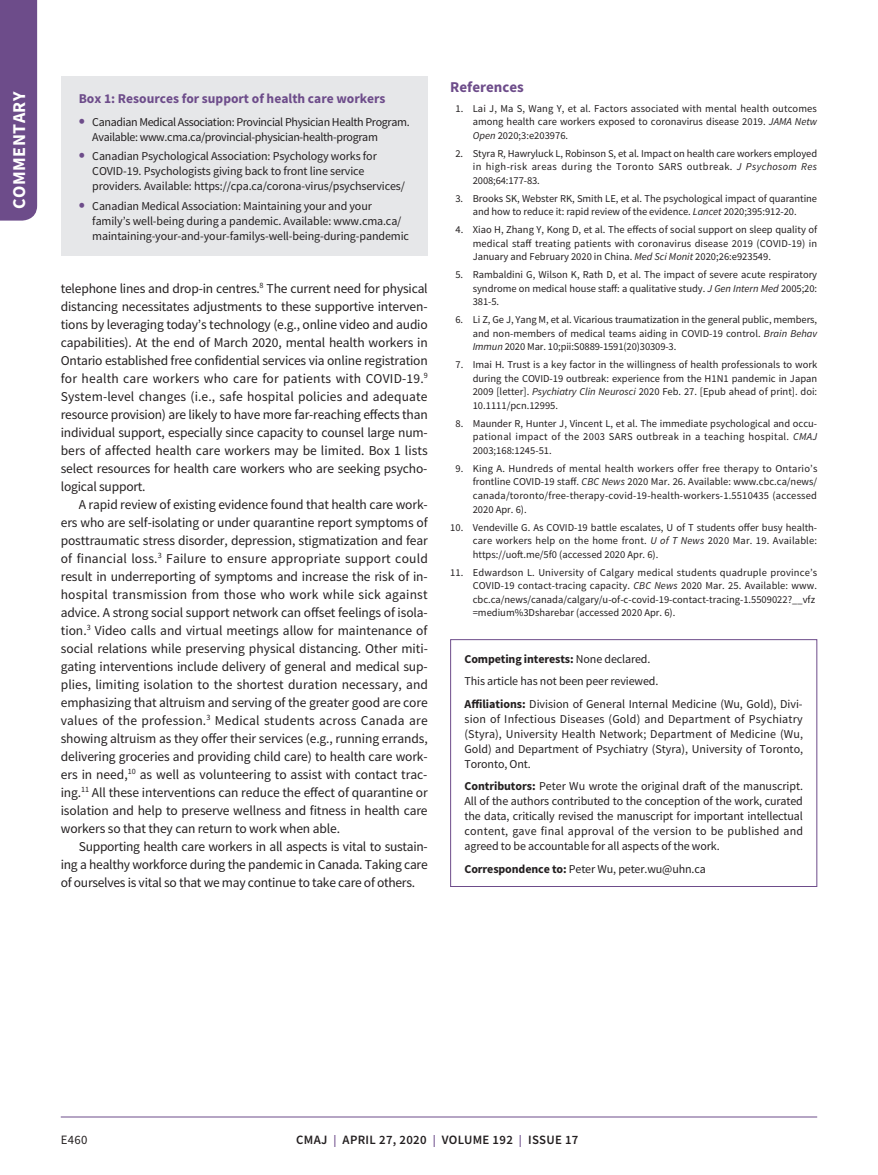
<style>
.page{position:relative;width:878px;height:1175px;background:#fff}
.page>*{position:absolute;margin:0;border:0;box-sizing:border-box;transform-origin:0 0}
.t1{font:700 18px "Source Sans Pro";letter-spacing:.025em;color:#fff}
.t2{font:700 15px "Source Sans Pro";color:#6d4c8a}
.t3{font:13.5px/18px "Source Sans Pro";letter-spacing:-.01em;color:#231f20;text-align:justify}
.t4{font:700 13.5px "Source Sans Pro";color:#6d4c8a}
.t5{font:600 12.75px "Source Sans Pro";letter-spacing:.025em;color:#231f20}
.t6{font:12.75px "Source Sans Pro";color:#231f20}
.t7{font:12px/15px "Source Sans Pro";letter-spacing:-.01em;color:#231f20}
.t8{font:12px/15px "Source Sans Pro";letter-spacing:-.03em;color:#231f20}
.t9{font:10.5px/13.5px "Source Sans Pro";color:#231f20;text-align:justify}
.s1{font-weight:700;font-size:18px;color:#6d4c8a}
.s2{font-style:italic}
.s3{font-weight:700}
.s4{font-size:12px;color:#6d4c8a}
</style>
<div class="page">
<div style="left:0;top:0;width:37px;height:220px;background:#6d4c8a"></div>
<hr style="left:61px;top:1116px;width:756px;height:1px;background:#6d4c8a">
<div style="left:450px;top:639px;width:367px;height:247px;border:1px solid #6d4c8a"></div>
<div style="left:61px;top:76px;width:367px;height:180px;background:#e6e7e9"></div>
<h1 class="t1" style="left:7px;top:208px;width:119px;rotate:-90deg">COMMENTARY</h1>
<p class="t4" style="left:79px;top:90px;width:308px">Box 1: Resources for support of health care workers</p>
<p class="t8" style="left:92px;top:114px;width:319px;text-indent:-14px"><span class="s1">•</span> Canadian Medical Association: Provincial Physician Health Program.<br>Available: www.cma.ca/provincial-physician-health-program</p>
<p class="t7" style="left:92px;top:149px;width:314px;text-indent:-14px"><span class="s1">•</span> Canadian Psychological Association: Psychology works for<br>COVID-19. Psychologists giving back to front line service providers. Available: https://cpa.ca/corona-virus/psychservices/</p>
<p class="t7" style="left:92px;top:198px;width:318px;text-indent:-14px"><span class="s1">•</span> Canadian Medical Association: Maintaining your and your family’s well-being during a pandemic. Available: www.cma.ca/ maintaining-your-and-your-familys-well-being-during-pandemic</p>
<p class="t3" style="left:61px;top:279px;width:368px">telephone lines and drop-in centres.<sup>8</sup> The current need for physical distancing necessitates adjustments to these supportive interven&shy;tions by leveraging today’s technology (e.g., online video and audio capabilities). At the end of March 2020, mental health workers in Ontario established free confidential services via online registration for health care workers who care for patients with COVID-19.<sup>9<br></sup>System-level changes (i.e., safe hospital policies and adequate resource provision) are likely to have more far-reaching effects than individual support, especially since capacity to counsel large num&shy;bers of affected health care workers may be limited. Box 1 lists select resources for health care workers who are seeking psycho&shy;logical support.</p>
<p class="t3" style="left:61px;top:495px;width:369px;text-indent:18px">A rapid review of existing evidence found that health care work&shy;ers who are self-isolating or under quarantine report symptoms of posttraumatic stress disorder, depression, stigmatization and fear of financial loss.<sup>3</sup> Failure to ensure appropriate support could result in underreporting of symptoms and increase the risk of in&shy;hospital transmission from those who work while sick against advice. A strong social support network can offset feelings of isola&shy;tion.<sup>3</sup> Video calls and virtual meetings allow for maintenance of social relations while preserving physical distancing. Other miti&shy;gating interventions include delivery of general and medical sup&shy;plies, limiting isolation to the shortest duration necessary, and emphasizing that altruism and serving of the greater good are core values of the profession.<sup>3</sup> Medical students across Canada are showing altruism as they offer their services (e.g., running errands, delivering groceries and providing child care) to health care work&shy;ers in need,<sup>10</sup> as well as volunteering to assist with contact trac&shy;ing.<sup>11</sup> All these interventions can reduce the effect of quarantine or isolation and help to preserve wellness and fitness in health care workers so that they can return to work when able.</p>
<p class="t3" style="left:61px;top:837px;width:368px;text-indent:18px">Supporting health care workers in all aspects is vital to sustain&shy;ing a healthy workforce during the pandemic in Canada. Taking care of ourselves is vital so that we may continue to take care of others.</p>
<h2 class="t2" style="left:450px;top:77px;width:75px">References</h2>
<p class="t9" style="left:473px;top:101px;width:346px;text-indent:-17px">1. Lai J, Ma S, Wang Y, et al. Factors associated with mental health outcomes among health care workers exposed to coronavirus disease 2019. <span class="s2">JAMA Netw Open</span> 2020;3:e203976.</p>
<p class="t9" style="left:473px;top:146px;width:346px;text-indent:-17px">2. Styra R, Hawryluck L, Robinson S, et al. Impact on health care workers employed in high-risk areas during the Toronto SARS outbreak. <span class="s2">J Psychosom Res </span>2008;64:177-83.</p>
<p class="t9" style="left:455px;top:191px;width:363px;text-align:center">3. Brooks SK, Webster RK, Smith LE, et al. The psychological impact of quarantine and how to reduce it: rapid review of the evidence. <span class="s2">Lancet</span> 2020;395:912-20.</p>
<p class="t9" style="left:473px;top:223px;width:346px;text-indent:-17px">4. Xiao H, Zhang Y, Kong D, et al. The effects of social support on sleep quality of medical staff treating patients with coronavirus disease 2019 (COVID-19) in January and February 2020 in China. <span class="s2">Med Sci Monit</span> 2020;26:e923549.</p>
<p class="t9" style="left:473px;top:268px;width:346px;text-indent:-17px">5. Rambaldini G, Wilson K, Rath D, et al. The impact of severe acute respiratory syndrome on medical house staff: a qualitative study. <span class="s2">J Gen Intern Med</span> 2005;20:<br>381-5.</p>
<p class="t9" style="left:473px;top:313px;width:346px;text-indent:-17px">6. Li Z, Ge J, Yang M, et al. Vicarious traumatization in the general public, members, and non-members of medical teams aiding in COVID-19 control. <span class="s2">Brain Behav Immun</span> 2020 Mar. 10;pii:S0889-1591(20)30309-3.</p>
<p class="t9" style="left:473px;top:358px;width:346px;text-indent:-17px">7. Imai H. Trust is a key factor in the willingness of health professionals to work during the COVID-19 outbreak: experience from the H1N1 pandemic in Japan 2009 [letter]. <span class="s2">Psychiatry Clin Neurosci</span> 2020 Feb. 27. [Epub ahead of print]. doi:<br>10.1111/pcn.12995.</p>
<p class="t9" style="left:473px;top:416px;width:346px;text-indent:-17px">8. Maunder R, Hunter J, Vincent L, et al. The immediate psychological and occu&shy;pational impact of the 2003 SARS outbreak in a teaching hospital. <span class="s2">CMAJ </span>2003;168:1245-51.</p>
<p class="t9" style="left:473px;top:461px;width:346px;text-indent:-17px">9. King A. Hundreds of mental health workers offer free therapy to Ontario’s frontline COVID-19 staff. <span class="s2">CBC News</span> 2020 Mar. 26. Available: www.cbc.ca/news/ canada/toronto/free-therapy-covid-19-health-workers-1.5510435 (accessed 2020 Apr. 6).</p>
<p class="t9" style="left:473px;top:520px;width:346px;text-indent:-23px">10. Vendeville G. As COVID-19 battle escalates, U of T students offer busy health&shy;care workers help on the home front. <span class="s2">U of T News</span> 2020 Mar. 19. Available: https://uoft.me/5f0 (accessed 2020 Apr. 6).</p>
<p class="t9" style="left:473px;top:565px;width:346px;text-align:left;text-indent:-23px">11. Edwardson L. University of Calgary medical students quadruple province’s COVID-19 contact-tracing capacity. <span class="s2">CBC News</span> 2020 Mar. 25. Available: www. cbc.ca/news/canada/calgary/u-of-c-covid-19-contact-tracing-1.5509022?__vfz =medium%3Dsharebar (accessed 2020 Apr. 6).</p>
<p class="t7" style="left:464px;top:647px;width:340px;line-height:22.5px"><span class="s3">Competing interests:</span> None declared.<br>This article has not been peer reviewed.<br><span class="s3">Affiliations:</span> Division of General Internal Medicine (Wu, Gold), Divi-</p>
<p class="t7" style="left:464px;top:711px;width:340px;text-align:justify">sion of Infectious Diseases (Gold) and Department of Psychiatry (Styra), University Health Network; Department of Medicine (Wu, Gold) and Department of Psychiatry (Styra), University of Toronto, Toronto, Ont.</p>
<p class="t7" style="left:464px;top:778px;width:340px;text-align:justify"><span class="s3">Contributors:</span> Peter Wu wrote the original draft of the manuscript.<br>All of the authors contributed to the conception of the work, curated the data, critically revised the manuscript for important intellectual content, gave final approval of the version to be published and agreed to be accountable for all aspects of the work.</p>
<p class="t7" style="left:464px;top:861px;width:243px"><span class="s3">Correspondence to:</span> Peter Wu, peter.wu@uhn.ca</p>
<p class="t6" style="left:61px;top:1132px;width:28px">E460</p>
<p class="t5" style="left:296px;top:1131px;width:284px">CMAJ <span class="s4">|</span> APRIL 27, 2020 <span class="s4">|</span> VOLUME 192 <span class="s4">|</span> ISSUE 17</p>
</div>
